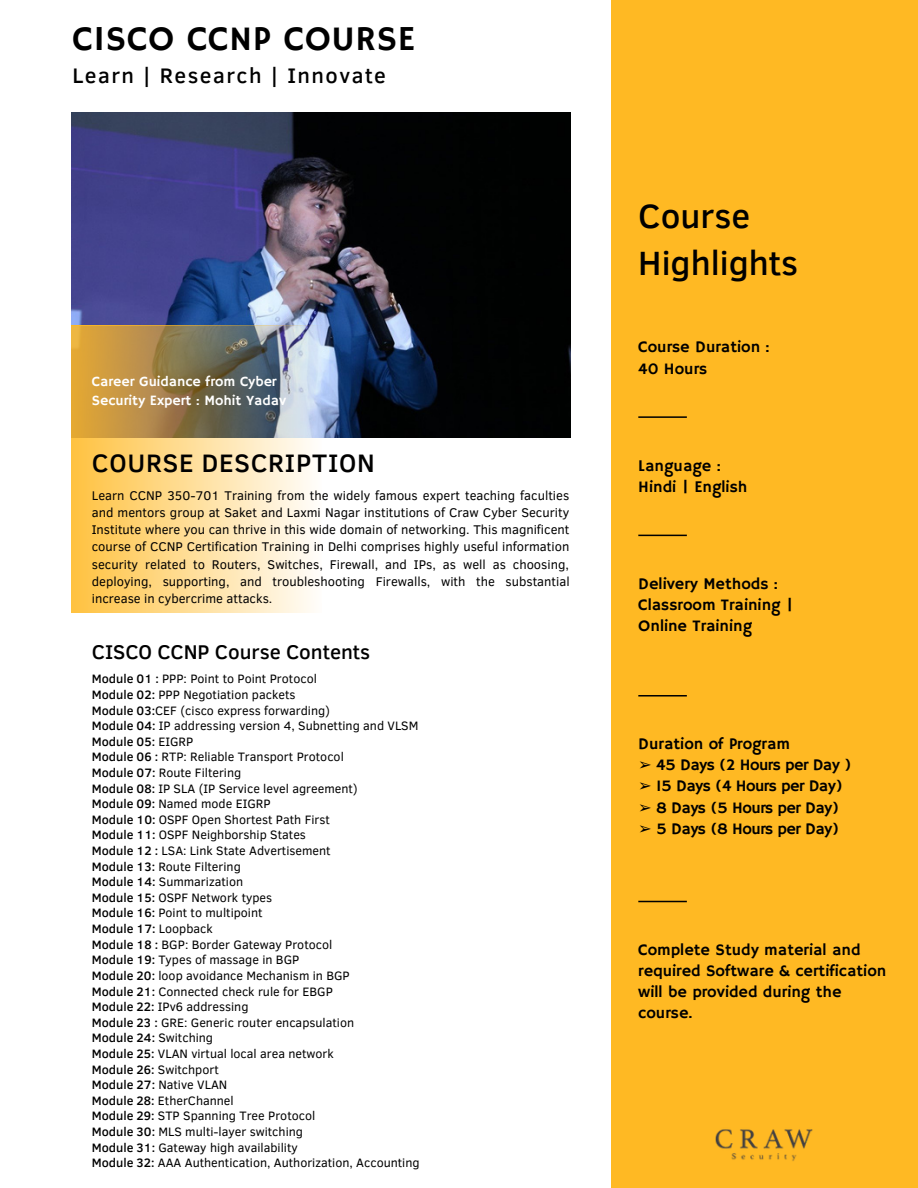
<style>
.page{position:relative;width:918px;height:1188px;background:#fff}
.page>*{position:absolute;margin:0;border:0;box-sizing:border-box;transform-origin:0 0}
.t1{font:34.95px "Hammersmith One";letter-spacing:.02em;color:#000}
.t2{font:500 34.5px/47.7px "Clear Sans";color:#000}
.t3{font:500 25.95px "Clear Sans";letter-spacing:.03em;color:#000}
.t4{font:500 21.6px "Clear Sans";letter-spacing:.07em;color:#000}
.t5{font:500 20.4px "Clear Sans";color:#000}
.t6{font:16.2px/21.1px "Hammersmith One";color:#000}
.t7{font:16.2px "Hammersmith One";letter-spacing:-.035em;color:#000}
.t8{font:14.25px/18.9px "Hammersmith One";color:#fff}
.t9{font:12.9px/17.2px "Clear Sans";color:#000;text-align:justify}
.t10{font:12.45px "Clear Sans";color:#000}
.t11{font:500 12.45px "Clear Sans";color:#000}
.s1{font-weight:500}
.s2{font-weight:400}
.s3{font-family:"DejaVu Sans"}
</style>
<div class="page">
<div style="left:611px;top:0;width:307px;height:1188px;background:#ffb923"></div>
<hr style="left:638px;top:416px;width:49px;height:2px;background:#000">
<hr style="left:638px;top:901px;width:49px;height:1px;background:#000">
<hr style="left:638px;top:535px;width:49px;height:1px;background:#000">
<hr style="left:638px;top:695px;width:49px;height:2px;background:#000">
<img style="left:72px;top:113px;width:498px;height:325px">
<svg style="left:72px;top:326px;width:250px;height:287px;background:#d7be88"></svg>
<img style="left:716px;top:1129px;width:97px;height:32px">
<p class="t1" style="left:73px;top:19px;width:344px">CISCO CCNP COURSE</p>
<p class="t4" style="left:72px;top:59px;width:315px">Learn | Research | Innovate</p>
<p class="t8" style="left:92px;top:373px;width:196px">Career Guidance from Cyber<br>Security Expert : Mohit Yadav</p>
<p class="t3" style="left:92px;top:444px;width:285px">COURSE DESCRIPTION</p>
<p class="t9" style="left:92px;top:486px;width:479px">Learn CCNP 350-701 Training from the widely famous expert teaching faculties and mentors group at Saket and Laxmi Nagar institutions of Craw Cyber Security Institute where you can thrive in this wide domain of networking. This magnificent course of CCNP Certification Training in Delhi comprises highly useful information security related to Routers, Switches, Firewall, and IPs, as well as choosing, deploying, supporting, and troubleshooting Firewalls, with the substantial increase in cybercrime attacks.</p>
<p class="t5" style="left:92px;top:637px;width:280px">CISCO CCNP Course Contents</p>
<p class="t10" style="left:92px;top:670px;width:227px"><span class="s1">Module 01 :</span> PPP: Point to Point Protocol</p>
<p class="t10" style="left:92px;top:685px;width:205px"><span class="s1">Module 02:</span> PPP Negotiation packets</p>
<p class="t10" style="left:92px;top:701px;width:240px"><span class="s1">Module 03:</span>CEF (cisco express forwarding)</p>
<p class="t10" style="left:92px;top:717px;width:328px"><span class="s1">Module 04:</span> IP addressing version 4, Subnetting and VLSM</p>
<p class="t11" style="left:92px;top:732px;width:103px">Module 05: <span class="s2">EIGRP</span></p>
<p class="t10" style="left:92px;top:748px;width:254px"><span class="s1">Module 06 :</span> RTP: Reliable Transport Protocol</p>
<p class="t10" style="left:92px;top:764px;width:151px"><span class="s1">Module 07:</span> Route Filtering</p>
<p class="t10" style="left:92px;top:779px;width:267px"><span class="s1">Module 08:</span> IP SLA (IP Service level agreement)</p>
<p class="t10" style="left:92px;top:795px;width:180px"><span class="s1">Module 09:</span> Named mode EIGRP</p>
<p class="t10" style="left:92px;top:810px;width:240px"><span class="s1">Module 10:</span> OSPF Open Shortest Path First</p>
<p class="t10" style="left:92px;top:826px;width:216px"><span class="s1">Module 11:</span> OSPF Neighborship States</p>
<p class="t10" style="left:92px;top:842px;width:240px"><span class="s1">Module 12 :</span> LSA: Link State Advertisement</p>
<p class="t10" style="left:92px;top:857px;width:151px"><span class="s1">Module 13:</span> Route Filtering</p>
<p class="t10" style="left:92px;top:873px;width:153px"><span class="s1">Module 14:</span> Summarization</p>
<p class="t10" style="left:92px;top:888px;width:182px"><span class="s1">Module 15:</span> OSPF Network types</p>
<p class="t10" style="left:92px;top:904px;width:172px"><span class="s1">Module 16:</span> Point to multipoint</p>
<p class="t11" style="left:92px;top:920px;width:123px">Module 17: <span class="s2">Loopback</span></p>
<p class="t10" style="left:92px;top:935px;width:242px"><span class="s1">Module 18 :</span> BGP: Border Gateway Protocol</p>
<p class="t10" style="left:92px;top:951px;width:209px"><span class="s1">Module 19:</span> Types of massage in BGP</p>
<p class="t10" style="left:92px;top:967px;width:260px"><span class="s1">Module 20:</span> loop avoidance Mechanism in BGP</p>
<p class="t10" style="left:92px;top:982px;width:243px"><span class="s1">Module 21:</span> Connected check rule for EBGP</p>
<p class="t10" style="left:92px;top:998px;width:158px"><span class="s1">Module 22:</span> IPv6 addressing</p>
<p class="t10" style="left:92px;top:1013px;width:264px"><span class="s1">Module 23 :</span> GRE: Generic router encapsulation</p>
<p class="t11" style="left:92px;top:1029px;width:123px">Module 24: <span class="s2">Switching</span></p>
<p class="t10" style="left:92px;top:1045px;width:244px"><span class="s1">Module 25:</span> VLAN virtual local area network</p>
<p class="t10" style="left:92px;top:1060px;width:129px"><span class="s1">Module 26:</span> Switchport</p>
<p class="t10" style="left:92px;top:1076px;width:137px"><span class="s1">Module 27:</span> Native VLAN</p>
<p class="t10" style="left:92px;top:1091px;width:143px"><span class="s1">Module 28:</span> EtherChannel</p>
<p class="t10" style="left:92px;top:1107px;width:225px"><span class="s1">Module 29:</span> STP Spanning Tree Protocol</p>
<p class="t10" style="left:92px;top:1123px;width:213px"><span class="s1">Module 30:</span> MLS multi-layer switching</p>
<p class="t10" style="left:92px;top:1138px;width:208px"><span class="s1">Module 31:</span> Gateway high availability</p>
<p class="t10" style="left:92px;top:1154px;width:329px"><span class="s1">Module 32:</span> AAA Authentication, Authorization, Accounting</p>
<p class="t2" style="left:638px;top:190px;width:161px">Course<br>Highlights</p>
<p class="t6" style="left:638px;top:337px;width:133px">Course Duration :</p>
<p class="t6" style="left:638px;top:359px;width:71px">40 Hours</p>
<p class="t6" style="left:638px;top:456px;width:84px">Language :</p>
<p class="t6" style="left:638px;top:477px;width:111px">Hindi | English</p>
<p class="t6" style="left:638px;top:574px;width:141px">Delivery Methods :</p>
<p class="t6" style="left:638px;top:595px;width:157px">Classroom Training |</p>
<p class="t6" style="left:638px;top:616px;width:115px">Online Training</p>
<p class="t6" style="left:638px;top:734px;width:153px">Duration of Program</p>
<p class="t7" style="left:638px;top:756px;width:215px"><span class="s3">➢</span> 45 Days (2 Hours per Day )</p>
<p class="t7" style="left:638px;top:777px;width:206px"><span class="s3">➢</span> 15 Days (4 Hours per Day)</p>
<p class="t7" style="left:638px;top:798px;width:202px"><span class="s3">➢</span> 8 Days (5 Hours per Day)</p>
<p class="t7" style="left:638px;top:819px;width:202px"><span class="s3">➢</span> 5 Days (8 Hours per Day)</p>
<p class="t6" style="left:638px;top:940px;width:250px">Complete Study material and required Software &amp; certification will be provided during the course.</p>
</div>
